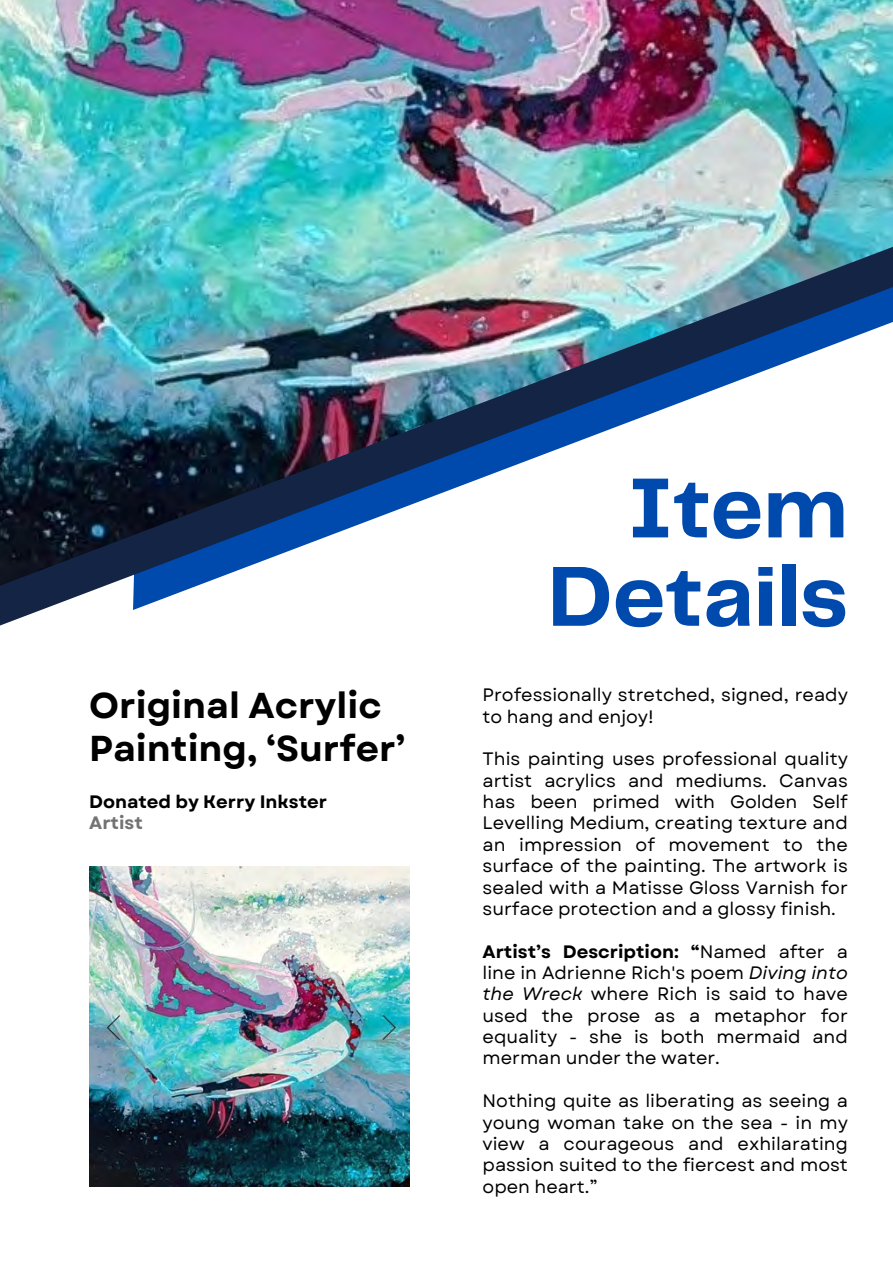
<style>
.page{position:relative;width:893px;height:1264px;background:#fff}
.page>*{position:absolute;margin:0;border:0;box-sizing:border-box;transform-origin:0 0}
.t1{font:700 88.35px/88.3px "Telegraf";color:#004aad;text-align:right}
.t2{font:700 36px/42.8px "Garet";color:#000}
.t3{font:18px/21.3px "Garet";color:#000;text-align:justify}
.t4{font:700 18px "Garet";color:#000}
.t5{font:700 18px "Garet";color:#737373}
.s1{font-weight:700}
.s2{font-style:italic}
</style>
<div class="page">
<svg style="left:0;top:592px;width:181px;height:34px"></svg>
<img style="left:0;top:0;width:892px;height:592px">
<img style="left:89px;top:866px;width:321px;height:320px">
<p class="t2" style="left:89px;top:684px;width:318px">Original Acrylic<br>Painting, ‘Surfer’</p>
<p class="t4" style="left:89px;top:788px;width:239px">Donated by Kerry Inkster</p>
<p class="t5" style="left:89px;top:810px;width:55px">Artist</p>
<p class="t1" style="left:548px;top:468px;width:301px">Item<br>Details</p>
<p class="t3" style="left:482px;top:684px;width:367px">Professionally stretched, signed, ready to hang and enjoy!</p>
<p class="t3" style="left:482px;top:748px;width:367px">This painting uses professional quality artist acrylics and mediums. Canvas has been primed with Golden Self Levelling Medium, creating texture and an impression of movement to the surface of the painting. The artwork is sealed with a Matisse Gloss Varnish for surface protection and a glossy finish.</p>
<p class="t3" style="left:482px;top:940px;width:367px"><span class="s1">Artist’s Description: “</span>Named after a line in Adrienne Rich's poem <span class="s2">Diving into the Wreck</span> where Rich is said to have used the prose as a metaphor for equality - she is both mermaid and merman under the water.</p>
<p class="t3" style="left:482px;top:1090px;width:367px">Nothing quite as liberating as seeing a young woman take on the sea - in my view a courageous and exhilarating passion suited to the fiercest and most open heart.”</p>
</div>
